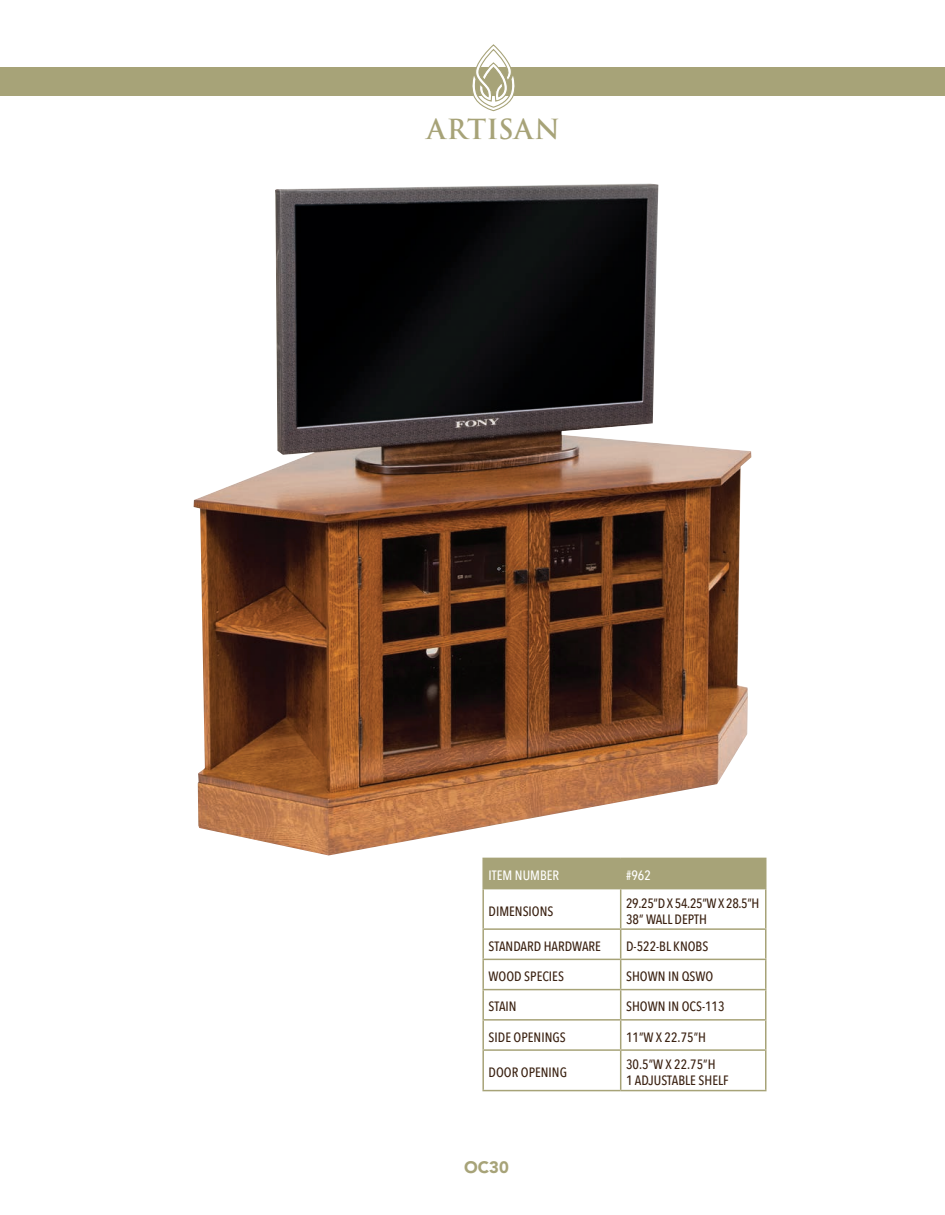
<style>
.page{position:relative;width:945px;height:1215px;background:#fff}
.page>*{position:absolute;margin:0;border:0;box-sizing:border-box;transform-origin:0 0}
.t1{font:700 27px "Trajan Pro";letter-spacing:.005em;color:#a7a378}
.t2{font:900 16.5px "Avenir LT Std";color:#a7a378}
.t3{font:500 13.5px/16.2px "Avenir Next Condensed";color:#3a2111}
.t4{font:500 13.5px "Avenir Next Condensed";color:#fff}
</style>
<div class="page">
<div style="left:0;top:68px;width:945px;height:28px;background:#a7a378"></div>
<svg style="left:471px;top:44px;width:47px;height:68px"></svg>
<hr style="left:482px;top:858px;width:139px;height:1px;background:#a7a378">
<hr style="left:482px;top:859px;width:2px;height:29px;background:#a7a378">
<hr style="left:621px;top:858px;width:146px;height:1px;background:#a7a378">
<div style="left:484px;top:859px;width:281px;height:29px;background:#a7a378"></div>
<hr style="left:765px;top:859px;width:2px;height:29px;background:#a7a378">
<hr style="left:482px;top:888px;width:139px;height:1px;background:#a7a378">
<hr style="left:482px;top:889px;width:2px;height:39px;background:#a7a378">
<hr style="left:621px;top:888px;width:146px;height:1px;background:#a7a378">
<hr style="left:620px;top:889px;width:1px;height:39px;background:#a7a378">
<hr style="left:765px;top:889px;width:2px;height:39px;background:#a7a378">
<hr style="left:482px;top:928px;width:139px;height:2px;background:#a7a378">
<hr style="left:482px;top:930px;width:2px;height:29px;background:#a7a378">
<hr style="left:621px;top:928px;width:146px;height:2px;background:#a7a378">
<hr style="left:765px;top:930px;width:2px;height:29px;background:#a7a378">
<hr style="left:482px;top:959px;width:139px;height:1px;background:#a7a378">
<hr style="left:482px;top:960px;width:2px;height:29px;background:#a7a378">
<hr style="left:621px;top:959px;width:146px;height:1px;background:#a7a378">
<hr style="left:765px;top:960px;width:2px;height:29px;background:#a7a378">
<hr style="left:482px;top:989px;width:139px;height:1px;background:#a7a378">
<hr style="left:482px;top:990px;width:2px;height:29px;background:#a7a378">
<hr style="left:621px;top:989px;width:146px;height:1px;background:#a7a378">
<hr style="left:765px;top:990px;width:2px;height:29px;background:#a7a378">
<hr style="left:482px;top:1019px;width:139px;height:2px;background:#a7a378">
<hr style="left:482px;top:1021px;width:2px;height:28px;background:#a7a378">
<hr style="left:621px;top:1019px;width:146px;height:2px;background:#a7a378">
<svg style="left:620px;top:930px;width:1px;height:119px"></svg>
<hr style="left:765px;top:1021px;width:2px;height:28px;background:#a7a378">
<hr style="left:482px;top:1049px;width:139px;height:2px;background:#a7a378">
<hr style="left:482px;top:1051px;width:2px;height:39px;background:#a7a378">
<hr style="left:621px;top:1049px;width:146px;height:2px;background:#a7a378">
<hr style="left:620px;top:1051px;width:1px;height:39px;background:#a7a378">
<hr style="left:765px;top:1051px;width:2px;height:39px;background:#a7a378">
<hr style="left:482px;top:1090px;width:139px;height:1px;background:#a7a378">
<hr style="left:621px;top:1090px;width:146px;height:1px;background:#a7a378">
<img style="left:194px;top:183px;width:557px;height:672px">
<h1 class="t1" style="left:427px;top:113px;width:135px">ARTISAN</h1>
<p class="t4" style="left:489px;top:867px;width:72px">ITEM NUMBER</p>
<p class="t4" style="left:626px;top:867px;width:26px">#962</p>
<p class="t3" style="left:489px;top:903px;width:66px">DIMENSIONS</p>
<p class="t3" style="left:626px;top:895px;width:135px">29.25”D X 54.25”W X 28.5”H<br>38” WALL DEPTH</p>
<p class="t3" style="left:489px;top:938px;width:114px">STANDARD HARDWARE</p>
<p class="t3" style="left:626px;top:938px;width:84px">D-522-BL KNOBS</p>
<p class="t3" style="left:489px;top:968px;width:77px">WOOD SPECIES</p>
<p class="t3" style="left:626px;top:968px;width:89px">SHOWN IN QSWO</p>
<p class="t3" style="left:489px;top:999px;width:30px">STAIN</p>
<p class="t3" style="left:626px;top:999px;width:100px">SHOWN IN OCS-113</p>
<p class="t3" style="left:489px;top:1029px;width:79px">SIDE OPENINGS</p>
<p class="t3" style="left:626px;top:1029px;width:81px">11”W X 22.75”H</p>
<p class="t3" style="left:489px;top:1064px;width:80px">DOOR OPENING</p>
<p class="t3" style="left:626px;top:1056px;width:104px">30.5”W X 22.75”H<br>1 ADJUSTABLE SHELF</p>
<p class="t2" style="left:464px;top:1157px;width:46px">OC30</p>
</div>
